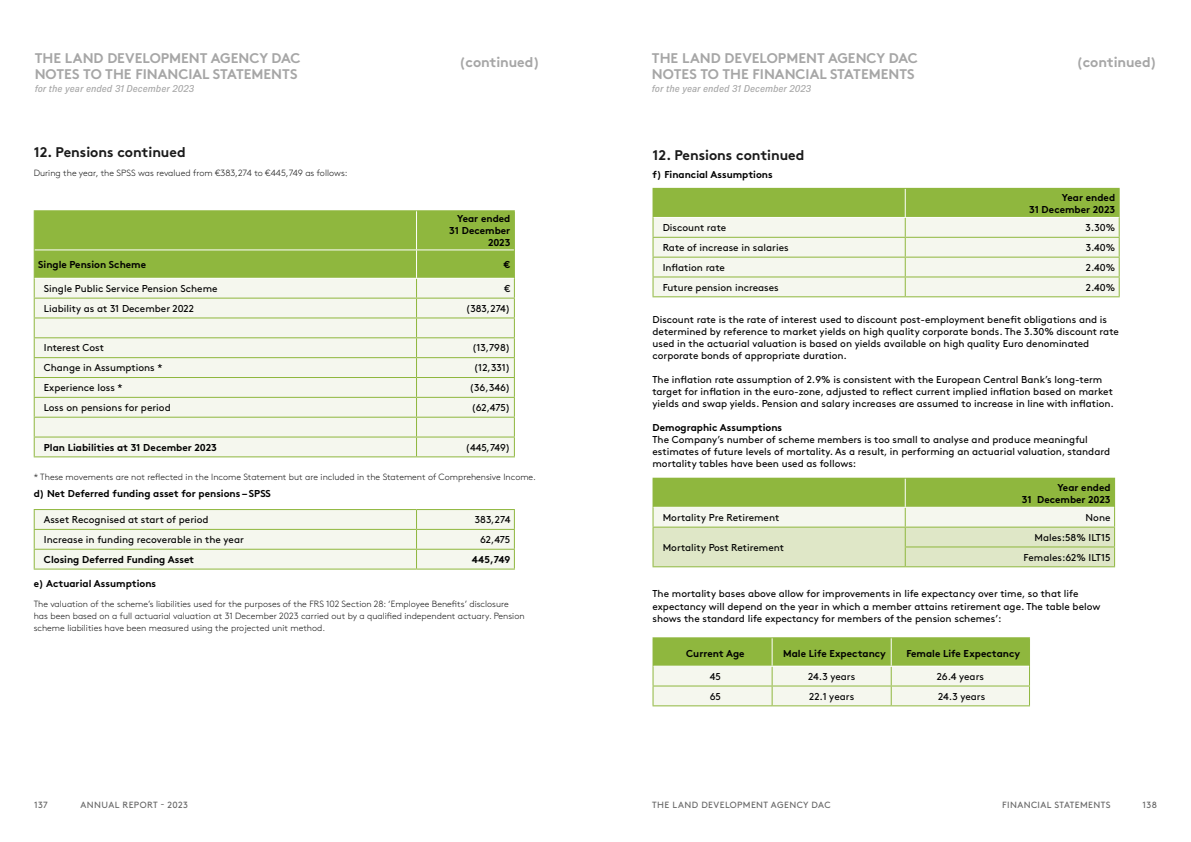
<style>
.page{position:relative;width:1191px;height:842px;background:#fff}
.page>*{position:absolute;margin:0;border:0;box-sizing:border-box;transform-origin:0 0}
.t1{font:700 14px/16px "Brown";color:#a6a6a6}
.t2{font:700 14px "Brown";color:#1a1a1a}
.t3{font:10px/12px "Brown";color:#000}
.t4{font:700 10px/12px "Brown";color:#000;text-align:right}
.t5{font:italic 500 10px "Brown Pro";color:#a6a6a6}
.t6{font:300 9px/12px "Brown";color:#1a1a1a}
.t7{font:9px "Brown";letter-spacing:.045em;color:#666}
</style>
<div class="page">
<hr style="left:34px;top:456px;width:382px;height:1px;background:#8fb73e">
<hr style="left:416px;top:456px;width:99px;height:1px;background:#8fb73e">
<hr style="left:34px;top:210px;width:382px;height:1px;background:#8fb73e">
<hr style="left:416px;top:210px;width:99px;height:1px;background:#8fb73e">
<svg style="left:34px;top:211px;width:481px;height:245px;background:#d5e3b8"></svg>
<hr style="left:35px;top:249px;width:381px;height:1px;background:#fff">
<hr style="left:416px;top:249px;width:98px;height:1px;background:#fff">
<hr style="left:35px;top:278px;width:381px;height:1px;background:#fff">
<hr style="left:416px;top:278px;width:98px;height:1px;background:#fff">
<svg style="left:34px;top:509px;width:481px;height:60px;background:#eef2e2"></svg>
<hr style="left:34px;top:569px;width:382px;height:1px;background:#8fb73e">
<hr style="left:416px;top:569px;width:99px;height:1px;background:#8fb73e">
<hr style="left:652px;top:188px;width:253px;height:1px;background:#8fb73e">
<hr style="left:905px;top:188px;width:214px;height:1px;background:#8fb73e">
<svg style="left:652px;top:189px;width:467px;height:108px;background:#d6e3b9"></svg>
<hr style="left:653px;top:217px;width:252px;height:1px;background:#fff">
<hr style="left:905px;top:217px;width:213px;height:1px;background:#fff">
<hr style="left:652px;top:478px;width:253px;height:1px;background:#8fb73e">
<hr style="left:905px;top:478px;width:210px;height:1px;background:#8fb73e">
<svg style="left:652px;top:479px;width:463px;height:88px;background:#c8d99f"></svg>
<hr style="left:653px;top:507px;width:252px;height:1px;background:#fff">
<hr style="left:905px;top:507px;width:209px;height:1px;background:#fff">
<hr style="left:652px;top:637px;width:120px;height:1px;background:#8fb73e">
<hr style="left:772px;top:637px;width:119px;height:1px;background:#8fb73e">
<hr style="left:891px;top:637px;width:139px;height:1px;background:#8fb73e">
<svg style="left:652px;top:638px;width:378px;height:68px;background:#c8dba2"></svg>
<hr style="left:653px;top:666px;width:119px;height:1px;background:#fff">
<hr style="left:772px;top:666px;width:119px;height:1px;background:#fff">
<hr style="left:891px;top:666px;width:138px;height:1px;background:#fff">
<h1 class="t1" style="left:35px;top:49px;width:267px">THE LAND DEVELOPMENT AGENCY DAC<br>NOTES TO THE FINANCIAL STATEMENTS</h1>
<p class="t5" style="left:35px;top:83px;width:161px">for the year ended 31 December 2023</p>
<h1 class="t2" style="left:34px;top:141px;width:153px">12. Pensions continued</h1>
<p class="t6" style="left:34px;top:167px;width:315px">During the year, the SPSS was revalued from €383,274 to €445,749 as follows:</p>
<h1 class="t1" style="left:652px;top:49px;width:267px">THE LAND DEVELOPMENT AGENCY DAC<br>NOTES TO THE FINANCIAL STATEMENTS</h1>
<p class="t5" style="left:652px;top:83px;width:161px">for the year ended 31 December 2023</p>
<h1 class="t1" style="left:459px;top:53px;width:82px">(continued)</h1>
<h1 class="t1" style="left:1076px;top:53px;width:82px">(continued)</h1>
<h1 class="t2" style="left:652px;top:143px;width:153px">12. Pensions continued</h1>
<p class="t4" style="left:652px;top:168px;width:122px">f) Financial Assumptions</p>
<p class="t4" style="left:449px;top:211px;width:63px">Year ended<br>31 December<br>2023</p>
<p class="t4" style="left:38px;top:257px;width:109px">Single Pension Scheme</p>
<p class="t4" style="left:504px;top:257px;width:8px">€</p>
<p class="t3" style="left:44px;top:282px;width:175px">Single Public Service Pension Scheme</p>
<p class="t3" style="left:504px;top:282px;width:7px">€</p>
<p class="t3" style="left:44px;top:301px;width:152px">Liability as at 31 December 2022</p>
<p class="t3" style="left:466px;top:301px;width:46px">(383,274)</p>
<p class="t3" style="left:44px;top:341px;width:62px">Interest Cost</p>
<p class="t3" style="left:472px;top:341px;width:40px">(13,798)</p>
<p class="t3" style="left:44px;top:361px;width:120px">Change in Assumptions *</p>
<p class="t3" style="left:474px;top:361px;width:38px">(12,331)</p>
<p class="t3" style="left:44px;top:381px;width:80px">Experience loss *</p>
<p class="t3" style="left:469px;top:381px;width:42px">(36,346)</p>
<p class="t3" style="left:44px;top:401px;width:128px">Loss on pensions for period</p>
<p class="t3" style="left:471px;top:401px;width:41px">(62,475)</p>
<p class="t4" style="left:44px;top:441px;width:174px">Plan Liabilities at 31 December 2023</p>
<p class="t3" style="left:465px;top:440px;width:46px">(445,749)</p>
<p class="t6" style="left:34px;top:470px;width:504px">* These movements are not reflected in the Income Statement but are included in the Statement of Comprehensive Income.</p>
<p class="t4" style="left:34px;top:486px;width:239px">d) Net Deferred funding asset for pensions – SPSS</p>
<p class="t3" style="left:44px;top:513px;width:166px">Asset Recognised at start of period</p>
<p class="t3" style="left:475px;top:513px;width:37px">383,274</p>
<p class="t3" style="left:44px;top:533px;width:202px">Increase in funding recoverable in the year</p>
<p class="t3" style="left:480px;top:533px;width:32px">62,475</p>
<p class="t4" style="left:44px;top:552px;width:152px">Closing Deferred Funding Asset</p>
<p class="t4" style="left:472px;top:552px;width:40px">445,749</p>
<p class="t4" style="left:34px;top:576px;width:124px">e) Actuarial Assumptions</p>
<p class="t6" style="left:34px;top:597px;width:492px">The valuation of the scheme’s liabilities used for the purposes of the FRS 102 Section 28: ‘Employee Benefits’ disclosure has been based on a full actuarial valuation at 31 December 2023 carried out by a qualified independent actuary. Pension scheme liabilities have been measured using the projected unit method.</p>
<p class="t4" style="left:1029px;top:191px;width:87px">Year ended<br>31 December 2023</p>
<p class="t3" style="left:662px;top:221px;width:65px">Discount rate</p>
<p class="t3" style="left:1085px;top:221px;width:31px">3.30%</p>
<p class="t3" style="left:662px;top:241px;width:127px">Rate of increase in salaries</p>
<p class="t3" style="left:1085px;top:241px;width:31px">3.40%</p>
<p class="t3" style="left:662px;top:260px;width:64px">Inflation rate</p>
<p class="t3" style="left:1085px;top:260px;width:31px">2.40%</p>
<p class="t3" style="left:662px;top:280px;width:118px">Future pension increases</p>
<p class="t3" style="left:1085px;top:280px;width:31px">2.40%</p>
<p class="t3" style="left:652px;top:312px;width:468px">Discount rate is the rate of interest used to discount post-employment benefit obligations and is determined by reference to market yields on high quality corporate bonds. The 3.30% discount rate used in the actuarial valuation is based on yields available on high quality Euro denominated corporate bonds of appropriate duration.</p>
<p class="t3" style="left:652px;top:372px;width:463px">The inflation rate assumption of 2.9% is consistent with the European Central Bank’s long-term target for inflation in the euro-zone, adjusted to reflect current implied inflation based on market yields and swap yields. Pension and salary increases are assumed to increase in line with inflation.</p>
<p class="t4" style="left:652px;top:420px;width:131px">Demographic Assumptions</p>
<p class="t3" style="left:652px;top:432px;width:459px">The Company’s number of scheme members is too small to analyse and produce meaningful estimates of future levels of mortality. As a result, in performing an actuarial valuation, standard mortality tables have been used as follows:</p>
<p class="t4" style="left:1022px;top:481px;width:90px">Year ended<br>31 December 2023</p>
<p class="t3" style="left:662px;top:511px;width:118px">Mortality Pre Retirement</p>
<p class="t3" style="left:1085px;top:511px;width:27px">None</p>
<p class="t3" style="left:662px;top:540px;width:123px">Mortality Post Retirement</p>
<p class="t3" style="left:1023px;top:527px;width:88px;line-height:19.8px;text-align:right">Males:58% ILT15<br>Females:62% ILT15</p>
<p class="t3" style="left:652px;top:587px;width:449px">The mortality bases above allow for improvements in life expectancy over time, so that life expectancy will depend on the year in which a member attains retirement age. The table below shows the standard life expectancy for members of the pension schemes’:</p>
<p class="t4" style="left:686px;top:646px;width:60px">Current Age</p>
<p class="t4" style="left:783px;top:646px;width:104px">Male Life Expectancy</p>
<p class="t4" style="left:906px;top:646px;width:115px">Female Life Expectancy</p>
<p class="t3" style="left:710px;top:669px;width:13px">45</p>
<p class="t3" style="left:808px;top:669px;width:49px">24.3 years</p>
<p class="t3" style="left:936px;top:669px;width:49px">26.4 years</p>
<p class="t3" style="left:710px;top:689px;width:13px">65</p>
<p class="t3" style="left:809px;top:689px;width:47px">22.1 years</p>
<p class="t3" style="left:938px;top:689px;width:49px">24.3 years</p>
<p class="t7" style="left:34px;top:798px;width:15px">137</p>
<p class="t7" style="left:80px;top:798px;width:109px">ANNUAL REPORT - 2023</p>
<p class="t7" style="left:652px;top:798px;width:180px">THE LAND DEVELOPMENT AGENCY DAC</p>
<p class="t7" style="left:1002px;top:798px;width:110px">FINANCIAL STATEMENTS</p>
<p class="t7" style="left:1142px;top:798px;width:16px">138</p>
</div>
